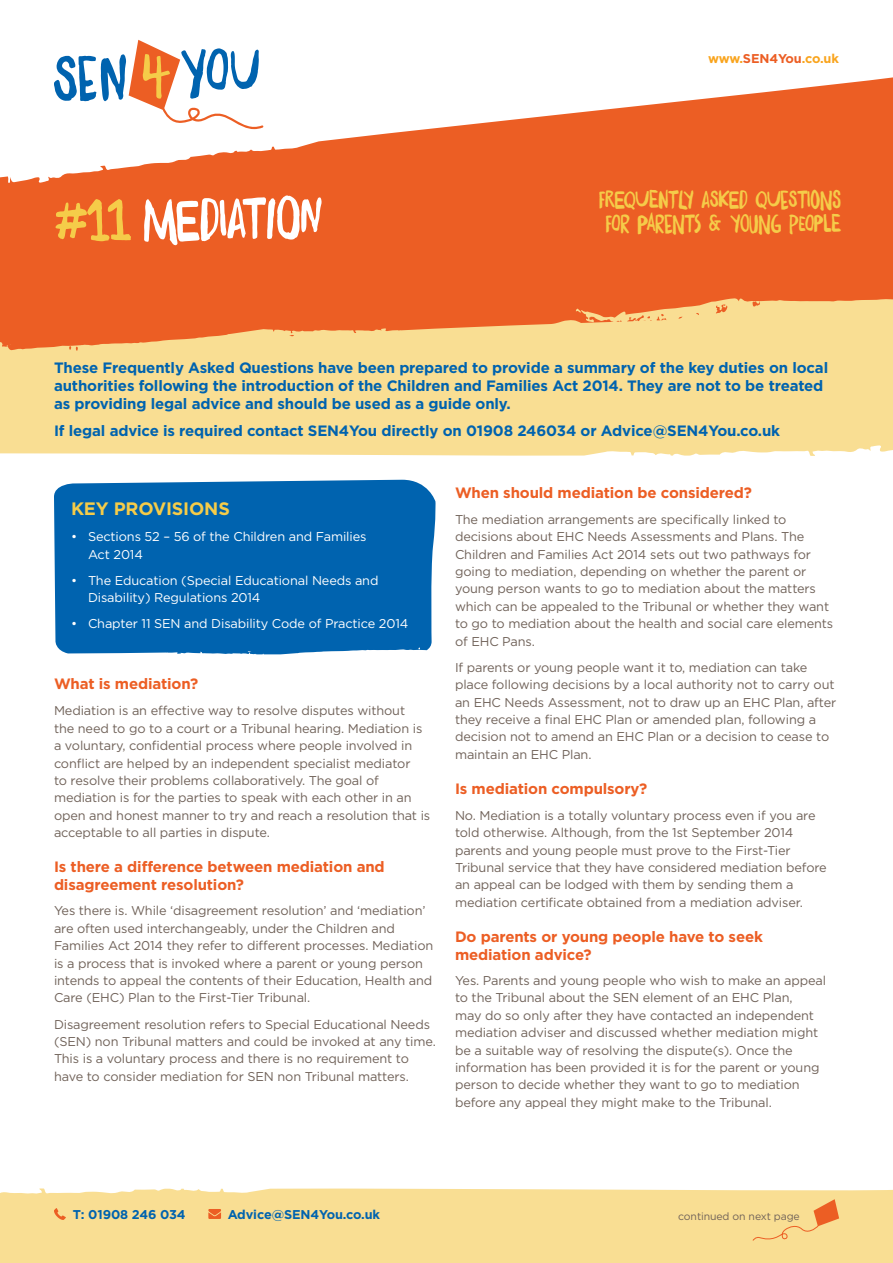
<style>
.page{position:relative;width:893px;height:1263px;background:#fff}
.page>*{position:absolute;margin:0;border:0;box-sizing:border-box;transform-origin:0 0}
.t1{font:51.75px "Daft Brush";color:#fff}
.t2{font:22.5px/24px "Daft Brush";letter-spacing:-.01em;color:#f5cc49}
.t3{font:700 18px "Gotham";letter-spacing:-.01em;color:#f5cc49}
.t4{font:700 15px/18px "Gotham";letter-spacing:-.01em;color:#0063af}
.t5{font:700 15px/18px "Gotham";letter-spacing:-.01em;color:#ec5e24}
.t6{font:12.75px/17.4px "Gotham";letter-spacing:-.01em;color:#706259}
.t7{font:12.75px/17.4px "Gotham";letter-spacing:-.01em;color:#fff}
.t8{font:700 12.75px "Gotham";letter-spacing:-.01em;color:#0063af}
.t9{font:700 12.75px "Gotham";letter-spacing:-.01em;color:#f9a41d}
.t10{font:10.5px "Gotham";letter-spacing:-.01em;color:#706259}
.s1{color:#f5cc49}
.s2{color:#ec5e24}
</style>
<div class="page">
<div style="left:0;top:364px;width:893px;height:92px;background:#f9de93"></div>
<div style="left:0;top:355px;width:893px;height:9px;background:#f9de93"></div>
<svg style="left:252px;top:77px;width:641px;height:69px"></svg>
<svg style="left:0;top:331px;width:893px;height:24px;background:#f7cd84"></svg>
<svg style="left:0;top:146px;width:893px;height:185px;background:#ed6a31"></svg>
<svg style="left:54px;top:40px;width:209px;height:89px"></svg>
<div style="left:54px;top:480px;width:382px;height:174px;background:#0063af"></div>
<div style="left:0;top:1188px;width:893px;height:75px;background:#f9de93"></div>
<svg style="left:208px;top:1209px;width:13px;height:10px"></svg>
<svg style="left:54px;top:1208px;width:12px;height:12px"></svg>
<svg style="left:752px;top:1199px;width:87px;height:42px;background:#f7cc83"></svg>
<h1 class="t1" style="left:54px;top:186px;width:269px;rotate:-1deg"><span class="s1">#11</span> Mediation</h1>
<p class="t9" style="left:708px;top:50px;width:132px">www.<span class="s2">SEN4You</span>.co.uk</p>
<h2 class="t2" style="left:599px;top:187px;width:243px">FREQUENTLY ASKED QUESTIONS<br>FOR PARENTS &amp; YOUNG PEOPLE</h2>
<p class="t4" style="left:54px;top:359px;width:776px">These Frequently Asked Questions have been prepared to provide a summary of the key duties on local authorities following the introduction of the Children and Families Act 2014. They are not to be treated as providing legal advice and should be used as a guide only.</p>
<p class="t4" style="left:54px;top:421px;width:728px">If legal advice is required contact SEN4You directly on 01908 246034 or Advice@SEN4You.co.uk</p>
<h3 class="t3" style="left:71px;top:497px;width:146px">Key provisions</h3>
<p class="t7" style="left:88px;top:528px;width:280px;text-indent:-17px">• Sections 52 – 56 of the Children and Families<br>Act 2014</p>
<p class="t7" style="left:88px;top:571px;width:292px;text-indent:-17px">• The Education (Special Educational Needs and<br>Disability) Regulations 2014</p>
<p class="t7" style="left:71px;top:615px;width:339px">• Chapter 11 SEN and Disability Code of Practice 2014</p>
<p class="t5" style="left:54px;top:675px;width:146px">What is mediation?</p>
<p class="t6" style="left:54px;top:702px;width:378px">Mediation is an effective way to resolve disputes without<br>the need to go to a court or a Tribunal hearing. Mediation is a voluntary, confidential process where people involved in conflict are helped by an independent specialist mediator<br>to resolve their problems collaboratively. The goal of mediation is for the parties to speak with each other in an open and honest manner to try and reach a resolution that is acceptable to all parties in dispute.</p>
<p class="t5" style="left:54px;top:857px;width:332px">Is there a difference between mediation and disagreement resolution?</p>
<p class="t6" style="left:54px;top:902px;width:381px">Yes there is. While ‘disagreement resolution’ and ‘mediation’ are often used interchangeably, under the Children and Families Act 2014 they refer to different processes. Mediation is a process that is invoked where a parent or young person intends to appeal the contents of their Education, Health and Care (EHC) Plan to the First-Tier Tribunal.</p>
<p class="t6" style="left:54px;top:1015px;width:383px">Disagreement resolution refers to Special Educational Needs (SEN) non Tribunal matters and could be invoked at any time.<br>This is a voluntary process and there is no requirement to have to consider mediation for SEN non Tribunal matters.</p>
<p class="t5" style="left:455px;top:483px;width:298px">When should mediation be considered?</p>
<p class="t6" style="left:455px;top:510px;width:380px">The mediation arrangements are specifically linked to decisions about EHC Needs Assessments and Plans. The Children and Families Act 2014 sets out two pathways for going to mediation, depending on whether the parent or young person wants to go to mediation about the matters which can be appealed to the Tribunal or whether they want to go to mediation about the health and social care elements of EHC Pans.</p>
<p class="t6" style="left:455px;top:658px;width:383px">If parents or young people want it to, mediation can take place following decisions by a local authority not to carry out an EHC Needs Assessment, not to draw up an EHC Plan, after they receive a final EHC Plan or amended plan, following a decision not to amend an EHC Plan or a decision to cease to maintain an EHC Plan.</p>
<p class="t5" style="left:455px;top:779px;width:194px">Is mediation compulsory?</p>
<p class="t6" style="left:455px;top:806px;width:373px">No. Mediation is a totally voluntary process even if you are told otherwise. Although, from the 1st September 2014 parents and young people must prove to the First-Tier Tribunal service that they have considered mediation before an appeal can be lodged with them by sending them a mediation certificate obtained from a mediation adviser.</p>
<p class="t5" style="left:455px;top:927px;width:309px">Do parents or young people have to seek mediation advice?</p>
<p class="t6" style="left:455px;top:971px;width:373px">Yes. Parents and young people who wish to make an appeal to the Tribunal about the SEN element of an EHC Plan,<br>may do so only after they have contacted an independent mediation adviser and discussed whether mediation might be a suitable way of resolving the dispute(s). Once the information has been provided it is for the parent or young person to decide whether they want to go to mediation before any appeal they might make to the Tribunal.</p>
<p class="t8" style="left:73px;top:1206px;width:114px">T: 01908 246 034</p>
<p class="t8" style="left:228px;top:1206px;width:154px">Advice@SEN4You.co.uk</p>
<p class="t10" style="left:678px;top:1209px;width:123px">continued on next page</p>
</div>
